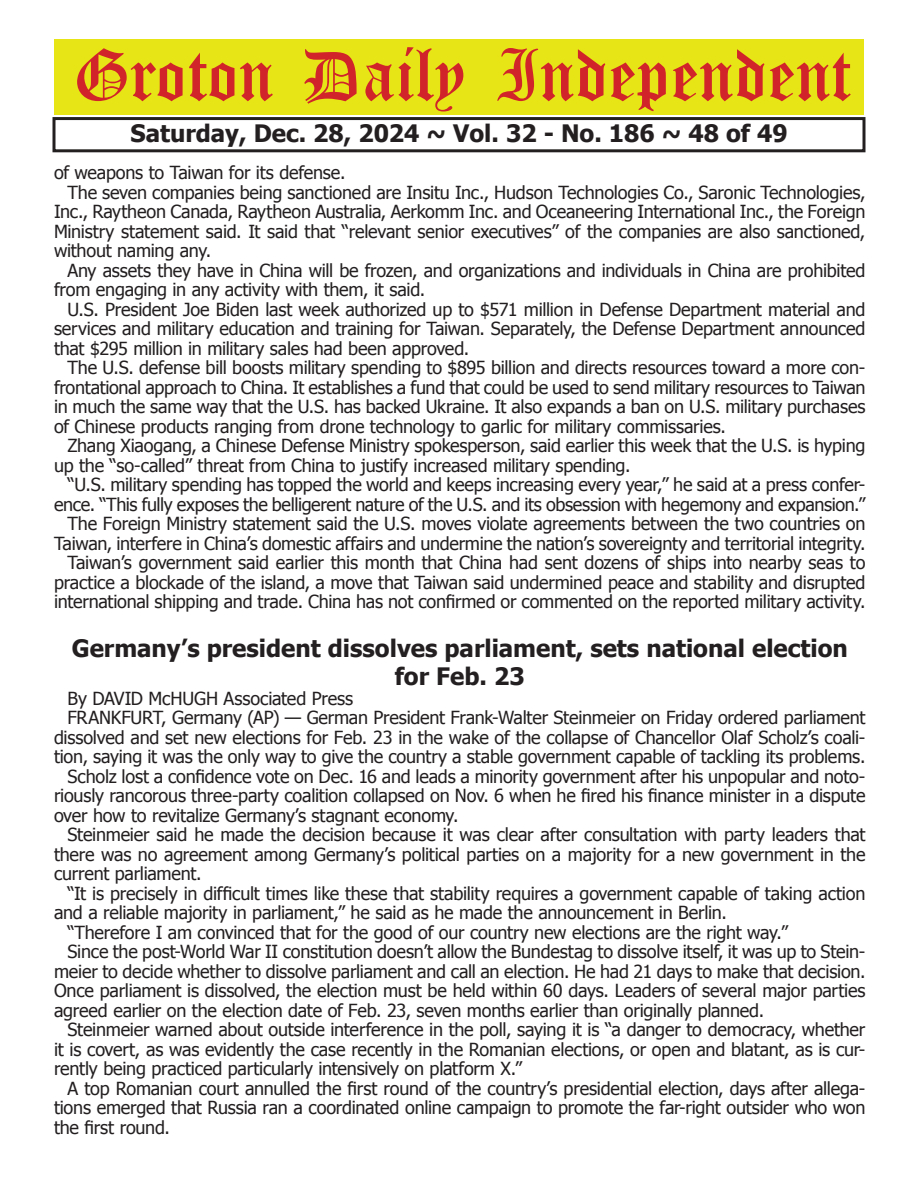
<style>
.page{position:relative;width:918px;height:1188px;background:#fff}
.page>*{position:absolute;margin:0;border:0;box-sizing:border-box;transform-origin:0 0}
.t1{font:54px "Old English Five";color:#d1232a}
.t2{font:700 24px/28.8px "Tahoma";color:#231f20;text-align:center}
.t3{font:18px "Tahoma";letter-spacing:-.015em;color:#231f20}
</style>
<div class="page">
<div style="left:52px;top:117px;width:814px;height:35px;border:3px solid #231f20"></div>
<div style="left:54px;top:40px;width:810px;height:75px;background:#e7e515"></div>
<h1 class="t1" style="left:73px;top:50px;width:779px">Groton Daily Independent</h1>
<h2 class="t2" style="left:131px;top:117px;width:659px">Saturday, Dec. 28, 2024 ~ Vol. 32 - No. 186 ~ 48 of 49</h2>
<p class="t3" style="left:54px;top:161px;width:293px">of weapons to Taiwan for its defense.</p>
<p class="t3" style="left:68px;top:180px;width:800px">The seven companies being sanctioned are Insitu Inc., Hudson Technologies Co., Saronic Technologies,</p>
<p class="t3" style="left:54px;top:200px;width:813px">Inc., Raytheon Canada, Raytheon Australia, Aerkomm Inc. and Oceaneering International Inc., the Foreign</p>
<p class="t3" style="left:54px;top:219px;width:813px">Ministry statement said. It said that “relevant senior executives” of the companies are also sanctioned,</p>
<p class="t3" style="left:54px;top:239px;width:159px">without naming any.</p>
<p class="t3" style="left:68px;top:258px;width:800px">Any assets they have in China will be frozen, and organizations and individuals in China are prohibited</p>
<p class="t3" style="left:54px;top:278px;width:373px">from engaging in any activity with them, it said.</p>
<p class="t3" style="left:68px;top:297px;width:800px">U.S. President Joe Biden last week authorized up to $571 million in Defense Department material and</p>
<p class="t3" style="left:54px;top:317px;width:813px">services and military education and training for Taiwan. Separately, the Defense Department announced</p>
<p class="t3" style="left:54px;top:336px;width:417px">that $295 million in military sales had been approved.</p>
<p class="t3" style="left:68px;top:356px;width:799px">The U.S. defense bill boosts military spending to $895 billion and directs resources toward a more con-</p>
<p class="t3" style="left:54px;top:375px;width:813px">frontational approach to China. It establishes a fund that could be used to send military resources to Taiwan</p>
<p class="t3" style="left:54px;top:395px;width:813px">in much the same way that the U.S. has backed Ukraine. It also expands a ban on U.S. military purchases</p>
<p class="t3" style="left:54px;top:414px;width:674px">of Chinese products ranging from drone technology to garlic for military commissaries.</p>
<p class="t3" style="left:68px;top:434px;width:799px">Zhang Xiaogang, a Chinese Defense Ministry spokesperson, said earlier this week that the U.S. is hyping</p>
<p class="t3" style="left:54px;top:453px;width:578px">up the “so-called” threat from China to justify increased military spending.</p>
<p class="t3" style="left:68px;top:473px;width:799px">“U.S. military spending has topped the world and keeps increasing every year,” he said at a press confer-</p>
<p class="t3" style="left:54px;top:492px;width:813px">ence. “This fully exposes the belligerent nature of the U.S. and its obsession with hegemony and expansion.”</p>
<p class="t3" style="left:68px;top:512px;width:799px">The Foreign Ministry statement said the U.S. moves violate agreements between the two countries on</p>
<p class="t3" style="left:54px;top:531px;width:813px">Taiwan, interfere in China’s domestic affairs and undermine the nation’s sovereignty and territorial integrity.</p>
<p class="t3" style="left:68px;top:551px;width:799px">Taiwan’s government said earlier this month that China had sent dozens of ships into nearby seas to</p>
<p class="t3" style="left:54px;top:570px;width:813px">practice a blockade of the island, a move that Taiwan said undermined peace and stability and disrupted</p>
<p class="t3" style="left:54px;top:590px;width:813px">international shipping and trade. China has not confirmed or commented on the reported military activity.</p>
<h2 class="t2" style="left:72px;top:632px;width:778px">Germany’s president dissolves parliament, sets national election for Feb. 23</h2>
<p class="t3" style="left:68px;top:686px;width:287px">By DAVID McHUGH Associated Press</p>
<p class="t3" style="left:68px;top:706px;width:800px">FRANKFURT, Germany (AP) — German President Frank-Walter Steinmeier on Friday ordered parliament</p>
<p class="t3" style="left:54px;top:725px;width:813px">dissolved and set new elections for Feb. 23 in the wake of the collapse of Chancellor Olaf Scholz’s coali-</p>
<p class="t3" style="left:54px;top:745px;width:813px">tion, saying it was the only way to give the country a stable government capable of tackling its problems.</p>
<p class="t3" style="left:68px;top:764px;width:799px">Scholz lost a confidence vote on Dec. 16 and leads a minority government after his unpopular and noto-</p>
<p class="t3" style="left:54px;top:784px;width:813px">riously rancorous three-party coalition collapsed on Nov. 6 when he fired his finance minister in a dispute</p>
<p class="t3" style="left:54px;top:803px;width:406px">over how to revitalize Germany’s stagnant economy.</p>
<p class="t3" style="left:68px;top:823px;width:799px">Steinmeier said he made the decision because it was clear after consultation with party leaders that</p>
<p class="t3" style="left:54px;top:842px;width:813px">there was no agreement among Germany’s political parties on a majority for a new government in the</p>
<p class="t3" style="left:54px;top:862px;width:149px">current parliament.</p>
<p class="t3" style="left:68px;top:881px;width:799px">“It is precisely in difficult times like these that stability requires a government capable of taking action</p>
<p class="t3" style="left:54px;top:901px;width:674px">and a reliable majority in parliament,” he said as he made the announcement in Berlin.</p>
<p class="t3" style="left:68px;top:920px;width:722px">“Therefore I am convinced that for the good of our country new elections are the right way.”</p>
<p class="t3" style="left:68px;top:940px;width:799px">Since the post-World War II constitution doesn’t allow the Bundestag to dissolve itself, it was up to Stein-</p>
<p class="t3" style="left:54px;top:959px;width:813px">meier to decide whether to dissolve parliament and call an election. He had 21 days to make that decision.</p>
<p class="t3" style="left:54px;top:979px;width:813px">Once parliament is dissolved, the election must be held within 60 days. Leaders of several major parties</p>
<p class="t3" style="left:54px;top:998px;width:712px">agreed earlier on the election date of Feb. 23, seven months earlier than originally planned.</p>
<p class="t3" style="left:68px;top:1018px;width:799px">Steinmeier warned about outside interference in the poll, saying it is “a danger to democracy, whether</p>
<p class="t3" style="left:54px;top:1037px;width:813px">it is covert, as was evidently the case recently in the Romanian elections, or open and blatant, as is cur-</p>
<p class="t3" style="left:54px;top:1057px;width:470px">rently being practiced particularly intensively on platform X.”</p>
<p class="t3" style="left:68px;top:1076px;width:799px">A top Romanian court annulled the first round of the country’s presidential election, days after allega-</p>
<p class="t3" style="left:54px;top:1096px;width:813px">tions emerged that Russia ran a coordinated online campaign to promote the far-right outsider who won</p>
<p class="t3" style="left:54px;top:1115px;width:118px">the first round.</p>
</div>
